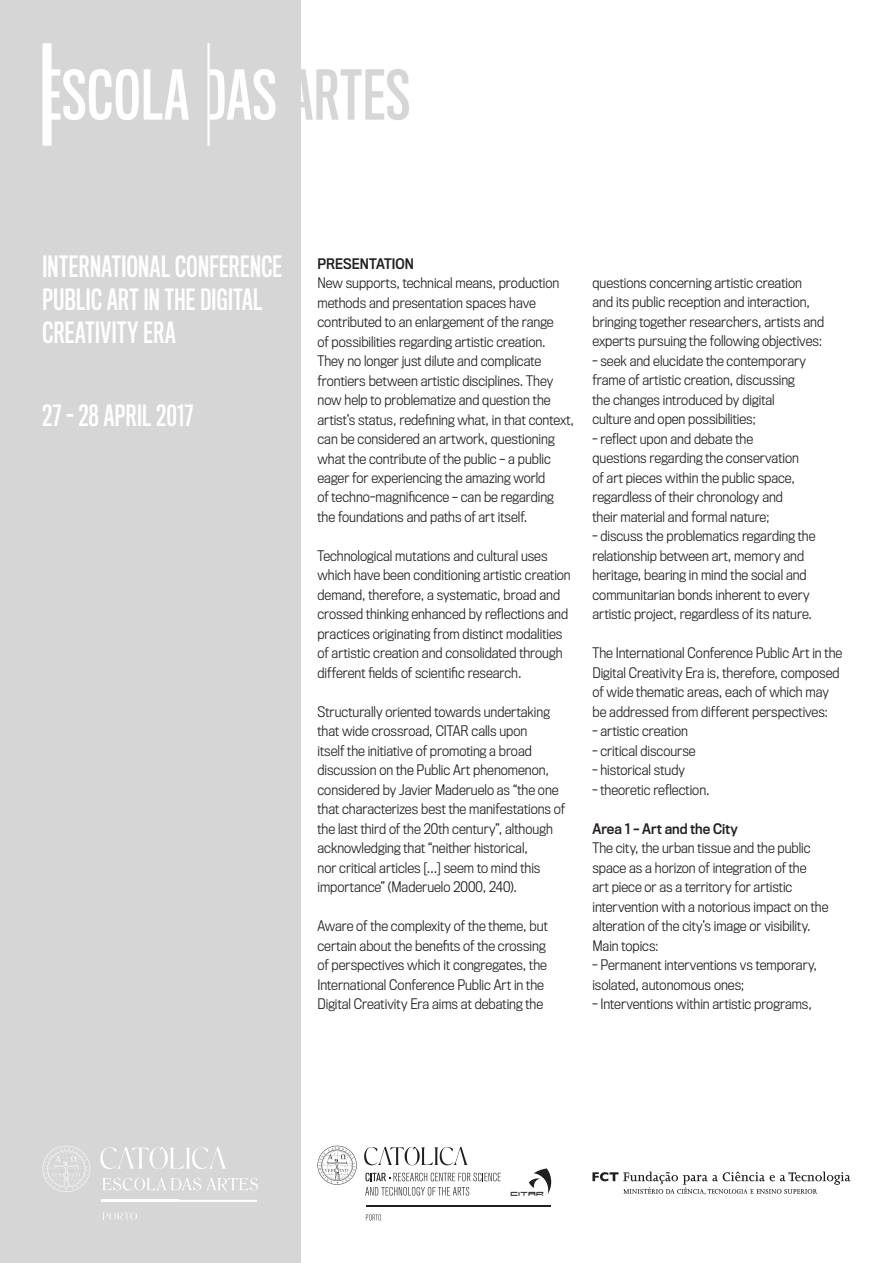
<style>
.page{position:relative;width:893px;height:1263px;background:#fff}
.page>*{position:absolute;margin:0;border:0;box-sizing:border-box;transform-origin:0 0}
.t1{font:63px "Titling Gothic FB Comp Standard";letter-spacing:.02em;color:#fff}
.t2{font:27px/33px "Titling Gothic FB Comp Standard";letter-spacing:.02em;color:#fff}
.t3{font:300 13.5px/19.5px "Titling Gothic FB Narrow";color:#231f20}
.t4{font:13.5px "Titling Gothic FB Narrow Standard";letter-spacing:.005em;color:#231f20}
.s1{color:#d6d6d6}
</style>
<div class="page">
<div style="left:0;top:0;width:300px;height:1263px;background:#d6d6d6"></div>
<hr style="left:207px;top:43px;width:3px;height:103px;background:#fff">
<div style="left:43px;top:43px;width:9px;height:103px;background:#fff"></div>
<svg style="left:100px;top:1147px;width:126px;height:22px"></svg>
<svg style="left:43px;top:1146px;width:47px;height:46px"></svg>
<svg style="left:103px;top:1178px;width:155px;height:13px"></svg>
<hr style="left:101px;top:1200px;width:77px;height:2px;background:#fff">
<svg style="left:178px;top:1200px;width:79px;height:2px"></svg>
<svg style="left:103px;top:1212px;width:34px;height:8px"></svg>
<hr style="left:366px;top:1205px;width:92px;height:1px;background:#231f20">
<hr style="left:458px;top:1205px;width:92px;height:1px;background:#231f20">
<svg style="left:366px;top:1214px;width:15px;height:6px"></svg>
<svg style="left:364px;top:1147px;width:104px;height:18px"></svg>
<svg style="left:317px;top:1146px;width:40px;height:39px"></svg>
<svg style="left:365px;top:1173px;width:136px;height:8px"></svg>
<svg style="left:365px;top:1187px;width:104px;height:8px"></svg>
<svg style="left:511px;top:1168px;width:40px;height:28px"></svg>
<svg style="left:592px;top:1171px;width:258px;height:23px"></svg>
<h1 class="t1" style="left:39px;top:59px;width:372px">ESCOLA DAS <span class="s1">ARTES</span></h1>
<h2 class="t2" style="left:42px;top:250px;width:241px">INTERNATIONAL CONFERENCE<br>PUBLIC ART IN THE DIGITAL<br>CREATIVITY ERA</h2>
<h2 class="t2" style="left:42px;top:399px;width:152px">27 - 28 APRIL 2017</h2>
<p class="t4" style="left:317px;top:255px;width:98px">PRESENTATION</p>
<p class="t3" style="left:317px;top:273px;width:258px">New supports, technical means, production methods and presentation spaces have contributed to an enlargement of the range<br>of possibilities regarding artistic creation.<br>They no longer just dilute and complicate frontiers between artistic disciplines. They now help to problematize and question the artist’s status, redefining what, in that context, can be considered an artwork, questioning what the contribute of the public – a public eager for experiencing the amazing world<br>of techno-magnificence – can be regarding the foundations and paths of art itself.</p>
<p class="t3" style="left:317px;top:546px;width:255px">Technological mutations and cultural uses which have been conditioning artistic creation demand, therefore, a systematic, broad and crossed thinking enhanced by reflections and practices originating from distinct modalities of artistic creation and consolidated through different fields of scientific research.</p>
<p class="t3" style="left:317px;top:702px;width:249px">Structurally oriented towards undertaking that wide crossroad, CITAR calls upon<br>itself the initiative of promoting a broad discussion on the Public Art phenomenon, considered by Javier Maderuelo as “the one that characterizes best the manifestations of the last third of the 20th century”, although acknowledging that “neither historical,<br>nor critical articles […] seem to mind this importance” (Maderuelo 2000, 240).</p>
<p class="t3" style="left:317px;top:916px;width:232px">Aware of the complexity of the theme, but certain about the benefits of the crossing of perspectives which it congregates, the International Conference Public Art in the Digital Creativity Era aims at debating the</p>
<p class="t3" style="left:592px;top:273px;width:233px">questions concerning artistic creation and its public reception and interaction, bringing together researchers, artists and experts pursuing the following objectives:</p>
<p class="t3" style="left:592px;top:351px;width:215px">- seek and elucidate the contemporary frame of artistic creation, discussing the changes introduced by digital culture and open possibilities;</p>
<p class="t3" style="left:592px;top:429px;width:208px">- reflect upon and debate the questions regarding the conservation of art pieces within the public space, regardless of their chronology and their material and formal nature;</p>
<p class="t3" style="left:592px;top:526px;width:224px">- discuss the problematics regarding the relationship between art, memory and heritage, bearing in mind the social and communitarian bonds inherent to every artistic project, regardless of its nature.</p>
<p class="t3" style="left:592px;top:643px;width:251px">The International Conference Public Art in the Digital Creativity Era is, therefore, composed of wide thematic areas, each of which may be addressed from different perspectives:</p>
<p class="t3" style="left:592px;top:721px;width:97px">- artistic creation</p>
<p class="t3" style="left:592px;top:741px;width:105px">- critical discourse</p>
<p class="t3" style="left:592px;top:760px;width:94px">- historical study</p>
<p class="t3" style="left:592px;top:780px;width:119px">- theoretic reflection.</p>
<p class="t4" style="left:592px;top:820px;width:147px">Area 1 – Art and the City</p>
<p class="t3" style="left:592px;top:838px;width:238px">The city, the urban tissue and the public space as a horizon of integration of the<br>art piece or as a territory for artistic intervention with a notorious impact on the alteration of the city’s image or visibility.<br>Main topics:</p>
<p class="t3" style="left:592px;top:955px;width:226px">- Permanent interventions vs temporary, isolated, autonomous ones;</p>
<p class="t3" style="left:592px;top:994px;width:221px">- Interventions within artistic programs,</p>
</div>
